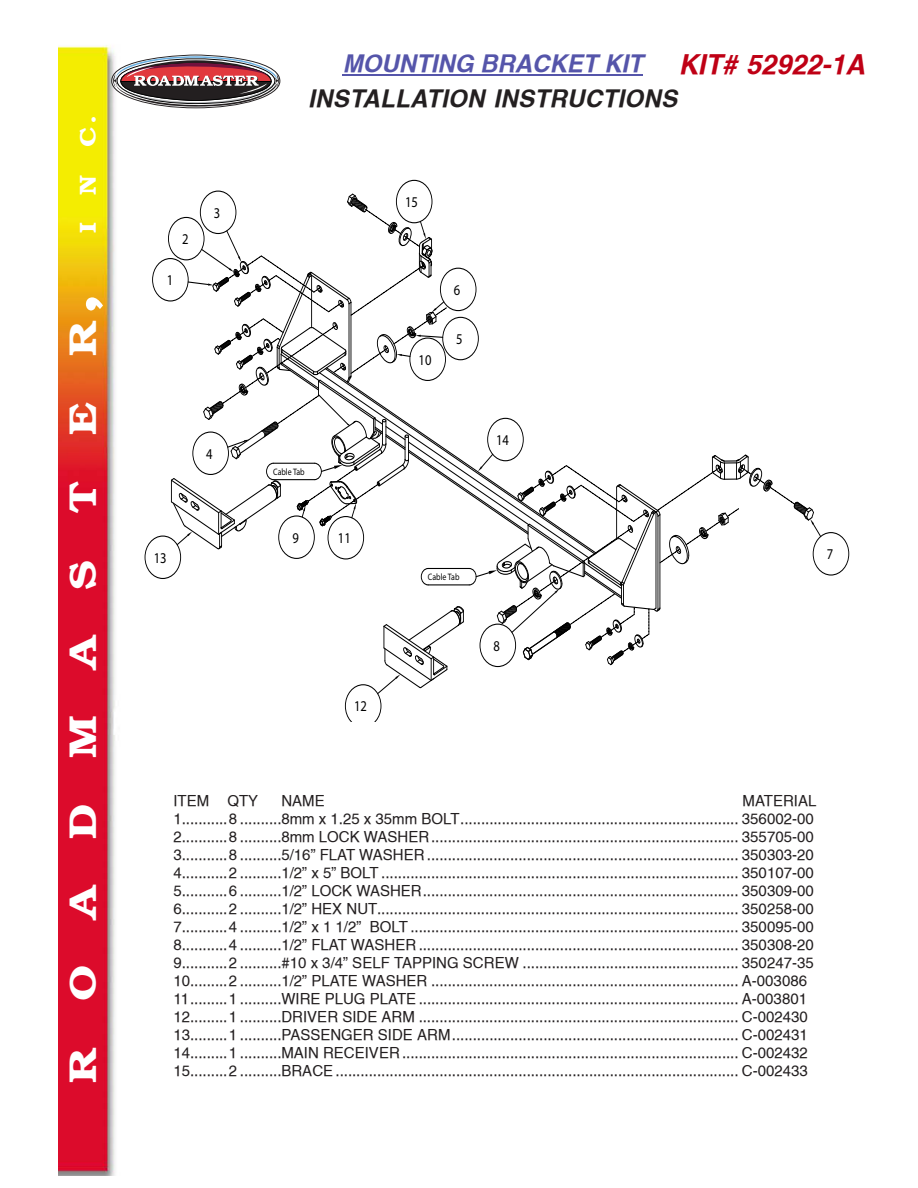
<style>
.page{position:relative;width:918px;height:1188px;background:#fff}
.page>*{position:absolute;margin:0;border:0;box-sizing:border-box;transform-origin:0 0}
.Helv_10pt{font:700 37.5px "Brooklyn";color:#fff;scale:1.2 1}
.t1{font:italic 700 27px "Switzerland";color:#bf0015}
.t2{font:italic 700 24px/34.3px "Switzerland";letter-spacing:.015em;color:#231f20;text-align:center}
.Helv_10pt-2{font:700 22.5px "Brooklyn";color:#fff;scale:1.2 1}
.t3{font:15px "Switzerland";color:#231f20}
.t4{font:15px "Myriad Pro";color:#000;scale:.84 1}
.t5{font:9.3px "Myriad Pro";color:#000;scale:.84 1}
.s1{font-size:60px}
.s2{color:#55a}
</style>
<div class="page">
<img style="left:58px;top:45px;width:57px;height:1131px">
<hr style="left:343px;top:75px;width:300px;height:1px;background:#55a">
<svg style="left:111px;top:55px;width:170px;height:61px"></svg>
<div style="left:152px;top:258px;width:37px;height:43px;border:1px solid #000;border-radius:50%"></div>
<div style="left:168px;top:217px;width:36px;height:43px;border:1px solid #000;border-radius:50%"></div>
<div style="left:200px;top:191px;width:36px;height:43px;border:1px solid #000;border-radius:50%"></div>
<div style="left:813px;top:532px;width:36px;height:43px;border:1px solid #000;border-radius:50%"></div>
<div style="left:145px;top:536px;width:36px;height:43px;border:1px solid #000;border-radius:50%"></div>
<div style="left:396px;top:180px;width:36px;height:43px;border:1px solid #000;border-radius:50%"></div>
<svg style="left:171px;top:193px;width:651px;height:529px"></svg>
<p class="Helv_10pt-2" style="left:74px;top:233px;width:101px;rotate:-90deg">I N C.</p>
<p class="Helv_10pt" style="left:60px;top:1083px;width:661px;rotate:-90deg">R O A D M A S T E R<span class="s1">,</span></p>
<p class="t4" style="left:182px;top:230px;width:9px">2</p>
<p class="t4" style="left:167px;top:271px;width:9px">1</p>
<p class="t4" style="left:214px;top:203px;width:9px">3</p>
<p class="t4" style="left:154px;top:548px;width:17px">13</p>
<p class="t4" style="left:206px;top:444px;width:9px">4</p>
<h2 class="t1" style="left:678px;top:49px;width:188px">KIT# 52922-1A</h2>
<p class="t2" style="left:308px;top:47px;width:370px"><span class="s2">MOUNTING BRACKET KIT<br></span>INSTALLATION INSTRUCTIONS</p>
<p class="t5" style="left:273px;top:466px;width:39px">Cable Tab</p>
<p class="t4" style="left:293px;top:528px;width:9px">9</p>
<p class="t4" style="left:338px;top:529px;width:17px">11</p>
<p class="t4" style="left:354px;top:697px;width:17px">12</p>
<p class="t4" style="left:405px;top:193px;width:17px">15</p>
<p class="t4" style="left:419px;top:350px;width:17px">10</p>
<p class="t4" style="left:454px;top:280px;width:9px">6</p>
<p class="t4" style="left:456px;top:330px;width:9px">5</p>
<p class="t4" style="left:496px;top:431px;width:17px">14</p>
<p class="t5" style="left:428px;top:571px;width:39px">Cable Tab</p>
<p class="t4" style="left:494px;top:636px;width:9px">8</p>
<p class="t4" style="left:827px;top:545px;width:9px">7</p>
<p class="t3" style="left:173px;top:792px;width:86px">ITEM QTY</p>
<p class="t3" style="left:281px;top:792px;width:45px">NAME</p>
<p class="t3" style="left:743px;top:792px;width:75px">MATERIAL</p>
<p class="t3" style="left:173px;top:810px;width:642px">1...........8 ..........8mm x 1.25 x 35mm BOLT................................................................... 356002-00</p>
<p class="t3" style="left:173px;top:828px;width:642px">2...........8 ..........8mm LOCK WASHER.......................................................................... 355705-00</p>
<p class="t3" style="left:173px;top:846px;width:642px">3...........8 ..........5/16” FLAT WASHER ........................................................................... 350303-20</p>
<p class="t3" style="left:173px;top:864px;width:642px">4...........2 ..........1/2” x 5” BOLT ...................................................................................... 350107-00</p>
<p class="t3" style="left:173px;top:882px;width:642px">5...........6 ..........1/2” LOCK WASHER............................................................................ 350309-00</p>
<p class="t3" style="left:173px;top:900px;width:642px">6...........2 ..........1/2” HEX NUT....................................................................................... 350258-00</p>
<p class="t3" style="left:173px;top:918px;width:642px">7...........4 ..........1/2” x 1 1/2” BOLT ............................................................................... 350095-00</p>
<p class="t3" style="left:173px;top:936px;width:642px">8...........4 ..........1/2” FLAT WASHER ............................................................................. 350308-20</p>
<p class="t3" style="left:173px;top:954px;width:642px">9...........2 ..........#10 x 3/4” SELF TAPPING SCREW .................................................... 350247-35</p>
<p class="t3" style="left:173px;top:972px;width:635px">10.........2 ..........1/2” PLATE WASHER .......................................................................... A-003086</p>
<p class="t3" style="left:173px;top:990px;width:635px">11.........1 ..........WIRE PLUG PLATE ............................................................................. A-003801</p>
<p class="t3" style="left:173px;top:1008px;width:636px">12.........1 ..........DRIVER SIDE ARM ............................................................................. C-002430</p>
<p class="t3" style="left:173px;top:1026px;width:636px">13.........1 ..........PASSENGER SIDE ARM..................................................................... C-002431</p>
<p class="t3" style="left:173px;top:1044px;width:636px">14.........1 ..........MAIN RECEIVER ................................................................................. C-002432</p>
<p class="t3" style="left:173px;top:1062px;width:636px">15.........2 ..........BRACE ................................................................................................. C-002433</p>
</div>
